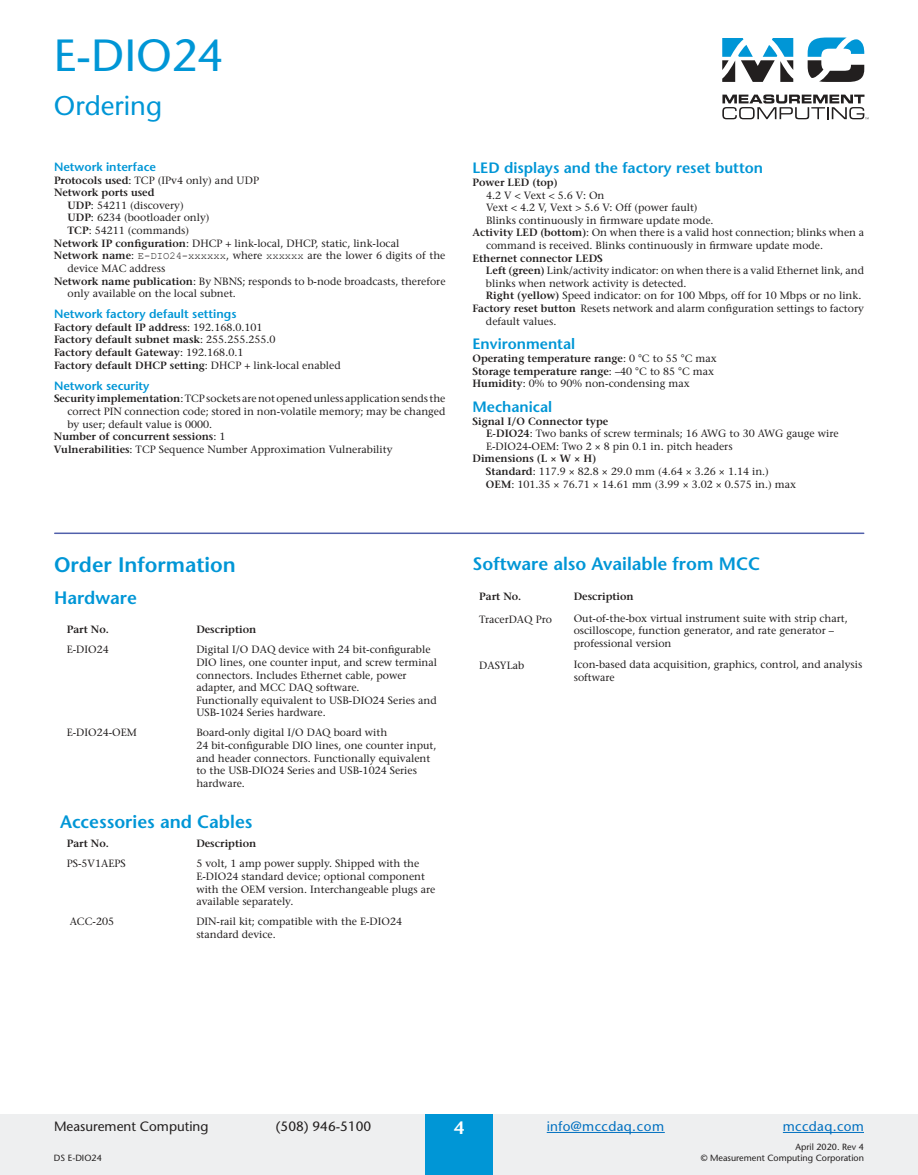
<style>
.page{position:relative;width:918px;height:1175px;background:#fff}
.page>*{position:absolute;margin:0;border:0;box-sizing:border-box;transform-origin:0 0}
.t1{font:45px "Stone Sans";color:#0096d6}
.t2{font:27px "Stone Sans";color:#0096d6}
.t3{font:600 21px "Stone Sans";color:#0096d6}
.t4{font:600 18px "Stone Sans";color:#0096d6}
.t5{font:600 18px "Stone Sans";color:#fff}
.t6{font:600 15px "Stone Sans";color:#0096d6}
.t7{font:13.5px "Stone Sans";color:#221f1f}
.t8{font:13.5px "Stone Sans";letter-spacing:.025em;color:#0070c0}
.t9{font:600 12px "Stone Sans";color:#0096d6}
.t10{font:10.5px/12.6px "Stone Serif";color:#221f1f}
.t11{font:600 10.5px/12.6px "Stone Serif";color:#221f1f}
.t12{font:9px "Stone Sans";color:#221f1f}
.s1{font-weight:600}
.s2{font-family:"Courier New"}
.s3{font-weight:400}
</style>
<div class="page">
<svg style="left:722px;top:94px;width:147px;height:25px"></svg>
<svg style="left:722px;top:38px;width:71px;height:44px"></svg>
<svg style="left:808px;top:38px;width:56px;height:44px"></svg>
<div style="left:0;top:1114px;width:918px;height:60px;background:#eeeff0"></div>
<div style="left:425px;top:1114px;width:68px;height:60px;background:#0096d6"></div>
<hr style="left:547px;top:1132px;width:118px;height:1px;background:#0070c0">
<hr style="left:783px;top:1132px;width:81px;height:1px;background:#0070c0">
<hr style="left:55px;top:532px;width:809px;height:2px;background:#5160ab">
<h1 class="t1" style="left:54px;top:38px;width:171px">E-DIO24</h1>
<h2 class="t2" style="left:54px;top:95px;width:110px">Ordering</h2>
<p class="t9" style="left:54px;top:162px;width:103px">Network interface</p>
<p class="t10" style="left:54px;top:175px;width:207px"><span class="s1">Protocols used</span>: TCP (IPv4 only) and UDP</p>
<p class="t11" style="left:54px;top:187px;width:102px">Network ports used</p>
<p class="t10" style="left:68px;top:200px;width:118px"><span class="s1">UDP</span>: 54211 (discovery)</p>
<p class="t10" style="left:68px;top:213px;width:144px"><span class="s1">UDP</span>: 6234 (bootloader only)</p>
<p class="t10" style="left:68px;top:225px;width:123px"><span class="s1">TCP</span>: 54211 (commands)</p>
<p class="t10" style="left:54px;top:238px;width:347px"><span class="s1">Network IP configuration</span>: DHCP + link-local, DHCP, static, link-local</p>
<p class="t10" style="left:54px;top:250px;width:393px"><span class="s1">Network name</span>: <span class="s2">E-DIO24-xxxxxx</span>, where <span class="s2">xxxxxx</span> are the lower 6 digits of the</p>
<p class="t10" style="left:68px;top:263px;width:99px">device MAC address</p>
<p class="t10" style="left:54px;top:276px;width:393px"><span class="s1">Network name publication</span>: By NBNS; responds to b-node broadcasts, therefore</p>
<p class="t10" style="left:68px;top:288px;width:170px">only available on the local subnet.</p>
<p class="t9" style="left:54px;top:309px;width:184px">Network factory default settings</p>
<p class="t11" style="left:54px;top:322px;width:288px">Factory default IP address<span class="s3">: 192.168.0.101<br></span>Factory default subnet mask<span class="s3">: 255.255.255.0<br></span>Factory default Gateway<span class="s3">: 192.168.0.1<br></span>Factory default DHCP setting<span class="s3">: DHCP + link-local enabled</span></p>
<p class="t9" style="left:54px;top:381px;width:97px">Network security</p>
<p class="t10" style="left:54px;top:393px;width:393px"><span class="s1">Security implementation</span>: TCP sockets are not opened unless application sends the</p>
<p class="t10" style="left:68px;top:406px;width:380px">correct PIN connection code; stored in non-volatile memory; may be changed</p>
<p class="t10" style="left:68px;top:419px;width:146px">by user; default value is 0000.</p>
<p class="t11" style="left:54px;top:431px;width:173px">Number of concurrent sessions<span class="s3">: 1</span></p>
<p class="t10" style="left:54px;top:444px;width:340px"><span class="s1">Vulnerabilities</span>: TCP Sequence Number Approximation Vulnerability</p>
<h3 class="t3" style="left:54px;top:557px;width:183px">Order Information</h3>
<h3 class="t4" style="left:54px;top:590px;width:84px">Hardware</h3>
<p class="t11" style="left:67px;top:624px;width:44px">Part No.</p>
<p class="t11" style="left:196px;top:624px;width:62px">Description</p>
<p class="t10" style="left:67px;top:644px;width:44px">E-DIO24</p>
<p class="t10" style="left:196px;top:644px;width:242px">Digital I/O DAQ device with 24 bit-configurable DIO lines, one counter input, and screw terminal connectors. Includes Ethernet cable, power adapter, and MCC DAQ software.<br>Functionally equivalent to USB-DIO24 Series and USB-1024 Series hardware.</p>
<p class="t10" style="left:67px;top:727px;width:72px">E-DIO24-OEM</p>
<p class="t10" style="left:196px;top:727px;width:242px">Board-only digital I/O DAQ board with<br>24 bit-configurable DIO lines, one counter input, and header connectors. Functionally equivalent to the USB-DIO24 Series and USB-1024 Series hardware.</p>
<h3 class="t4" style="left:60px;top:814px;width:194px">Accessories and Cables</h3>
<p class="t11" style="left:67px;top:838px;width:44px">Part No.</p>
<p class="t11" style="left:196px;top:838px;width:62px">Description</p>
<p class="t10" style="left:67px;top:858px;width:60px">PS-5V1AEPS</p>
<p class="t10" style="left:196px;top:858px;width:241px">5 volt, 1 amp power supply. Shipped with the E-DIO24 standard device; optional component with the OEM version. Interchangeable plugs are available separately.</p>
<p class="t10" style="left:70px;top:916px;width:46px">ACC-205</p>
<p class="t10" style="left:196px;top:916px;width:207px">DIN-rail kit; compatible with the E-DIO24 standard device.</p>
<h3 class="t6" style="left:472px;top:162px;width:292px">LED displays and the factory reset button</h3>
<p class="t11" style="left:472px;top:177px;width:87px">Power LED (top)</p>
<p class="t10" style="left:486px;top:190px;width:120px">4.2 V &lt; Vext &lt; 5.6 V: On</p>
<p class="t10" style="left:486px;top:202px;width:213px">Vext &lt; 4.2 V, Vext &gt; 5.6 V: Off (power fault)</p>
<p class="t10" style="left:486px;top:215px;width:229px">Blinks continuously in firmware update mode.</p>
<p class="t10" style="left:472px;top:227px;width:393px"><span class="s1">Activity LED (bottom)</span>: On when there is a valid host connection; blinks when a</p>
<p class="t10" style="left:486px;top:240px;width:339px">command is received. Blinks continuously in firmware update mode.</p>
<p class="t11" style="left:472px;top:253px;width:132px">Ethernet connector LEDS</p>
<p class="t10" style="left:486px;top:265px;width:380px"><span class="s1">Left (green)</span> Link/activity indicator: on when there is a valid Ethernet link, and</p>
<p class="t10" style="left:486px;top:278px;width:202px">blinks when network activity is detected.</p>
<p class="t10" style="left:486px;top:290px;width:377px"><span class="s1">Right (yellow)</span> Speed indicator: on for 100 Mbps, off for 10 Mbps or no link.</p>
<p class="t10" style="left:472px;top:303px;width:393px"><span class="s1">Factory reset button</span> Resets network and alarm configuration settings to factory</p>
<p class="t10" style="left:486px;top:316px;width:72px">default values.</p>
<h3 class="t6" style="left:472px;top:338px;width:104px">Environmental</h3>
<p class="t11" style="left:472px;top:353px;width:246px">Operating temperature range<span class="s3">: 0 °C to 55 °C max<br></span>Storage temperature range<span class="s3">: –40 °C to 85 °C max<br></span>Humidity<span class="s3">: 0% to 90% non-condensing max</span></p>
<h3 class="t6" style="left:472px;top:401px;width:81px">Mechanical</h3>
<p class="t10" style="left:486px;top:415px;width:354px;text-indent:-14px"><span class="s1">Signal I/O Connector type<br>E-DIO24</span>: Two banks of screw terminals; 16 AWG to 30 AWG gauge wire<br>E-DIO24-OEM: Two 2 × 8 pin 0.1 in. pitch headers</p>
<p class="t10" style="left:486px;top:453px;width:312px;text-indent:-14px"><span class="s1">Dimensions (L × W × H)<br>Standard</span>: 117.9 × 82.8 × 29.0 mm (4.64 × 3.26 × 1.14 in.)<br><span class="s1">OEM</span>: 101.35 × 76.71 × 14.61 mm (3.99 × 3.02 × 0.575 in.) max</p>
<h3 class="t4" style="left:472px;top:557px;width:289px">Software also Available from MCC</h3>
<p class="t11" style="left:479px;top:591px;width:44px">Part No.</p>
<p class="t10" style="left:479px;top:614px;width:74px">TracerDAQ Pro</p>
<p class="t10" style="left:479px;top:660px;width:47px">DASYLab</p>
<p class="t11" style="left:574px;top:591px;width:62px">Description</p>
<p class="t10" style="left:574px;top:613px;width:275px">Out-of-the-box virtual instrument suite with strip chart, oscilloscope, function generator, and rate generator – professional version</p>
<p class="t10" style="left:574px;top:659px;width:290px">Icon-based data acquisition, graphics, control, and analysis software</p>
<p class="t7" style="left:54px;top:1121px;width:156px">Measurement Computing</p>
<p class="t7" style="left:276px;top:1121px;width:97px">(508) 946-5100</p>
<h3 class="t5" style="left:454px;top:1121px;width:12px">4</h3>
<p class="t8" style="left:547px;top:1121px;width:119px">info@mccdaq.com</p>
<p class="t8" style="left:783px;top:1121px;width:83px">mccdaq.com</p>
<p class="t12" style="left:796px;top:1143px;width:70px">April 2020. Rev 4</p>
<p class="t12" style="left:54px;top:1154px;width:49px">DS E-DIO24</p>
<p class="t12" style="left:701px;top:1154px;width:165px">© Measurement Computing Corporation</p>
</div>
